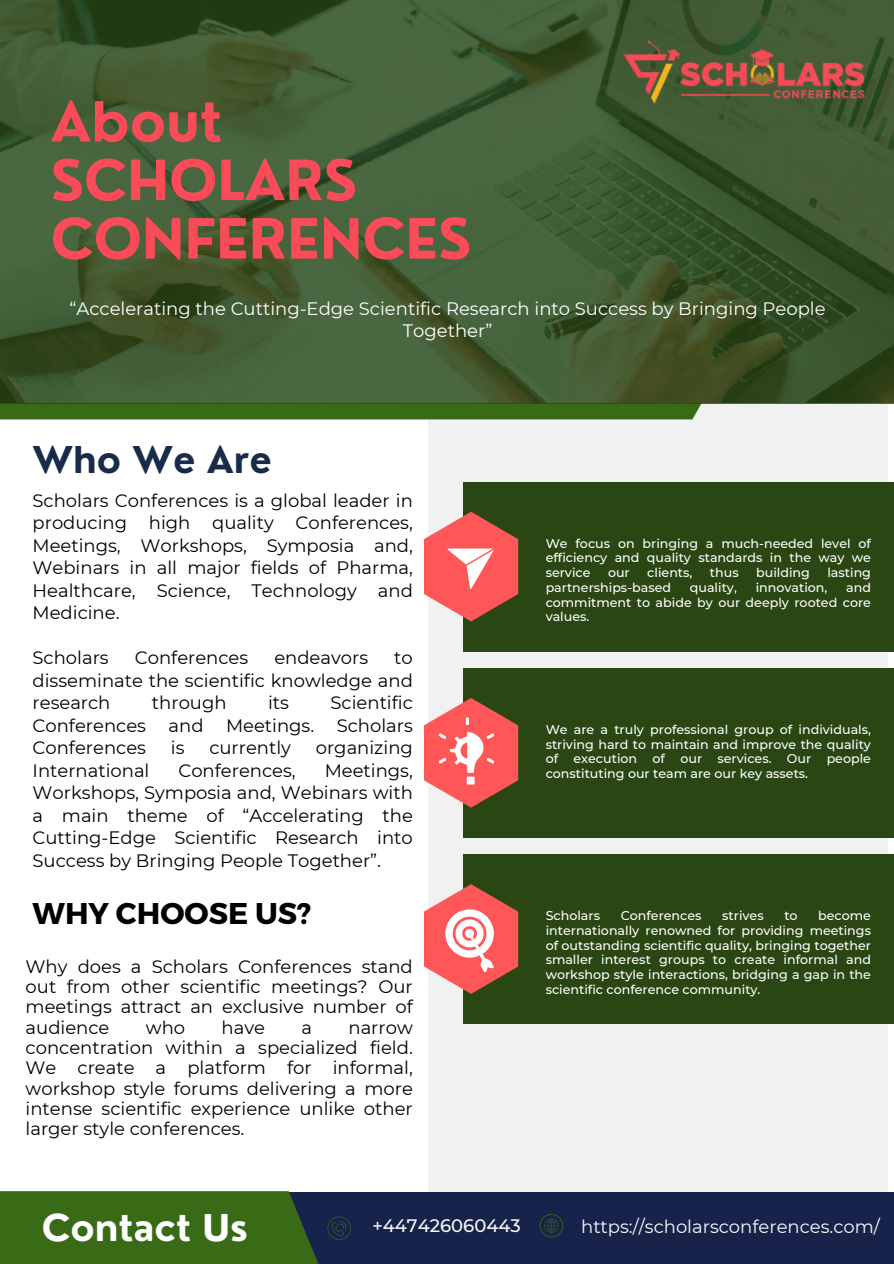
<style>
.page{position:relative;width:894px;height:1264px;background:#fff}
.page>*{position:absolute;margin:0;border:0;box-sizing:border-box;transform-origin:0 0}
.t1{font:700 54px/58.5px "Nourd";color:#fb4b58}
.t2{font:700 36px "Nourd";color:#fff}
.t3{font:700 36px "Nourd";color:#182b4b}
.t4{font:700 30px "Montserrat";color:#000}
.t5{font:18px/22.5px "Montserrat";color:#000;text-align:justify}
.t6{font:18px/22.5px "Montserrat";color:#fff;text-align:center}
.t7{font:18px "Montserrat";color:#fafafa}
.t8{font:500 18px "Montserrat";color:#fafafa}
.t9{font:500 12.6px/14.7px "Montserrat";color:#fff;text-align:justify}
</style>
<div class="page">
<div style="left:428px;top:0;width:459px;height:1191px;background:#f1f1f1"></div>
<div style="left:208px;top:1191px;width:685px;height:72px;background:#18234b"></div>
<svg style="left:0;top:1191px;width:452px;height:72px;fill:#396a15"></svg>
<svg style="left:539px;top:1214px;width:24px;height:23px"></svg>
<svg style="left:327px;top:1216px;width:24px;height:23px"></svg>
<svg style="left:0;top:403px;width:893px;height:16px;fill:#396a15"></svg>
<svg style="left:0;top:0;width:893px;height:403px;background:#405a33"></svg>
<img style="left:614px;top:32px;width:259px;height:81px">
<div style="left:463px;top:482px;width:430px;height:169px;background:#294613"></div>
<div style="left:463px;top:668px;width:430px;height:169px;background:#294613"></div>
<div style="left:463px;top:854px;width:430px;height:169px;background:#294613"></div>
<svg style="left:424px;top:512px;width:94px;height:109px"></svg>
<svg style="left:424px;top:884px;width:94px;height:109px"></svg>
<svg style="left:424px;top:698px;width:94px;height:109px"></svg>
<h1 class="t1" style="left:51px;top:92px;width:422px">About<br>SCHOLARS<br>CONFERENCES</h1>
<p class="t6" style="left:70px;top:297px;width:757px">“Accelerating the Cutting-Edge Scientific Research into Success by Bringing People<br>Together”</p>
<h2 class="t3" style="left:33px;top:437px;width:241px">Who We Are</h2>
<p class="t5" style="left:33px;top:489px;width:381px">Scholars Conferences is a global leader in producing high quality Conferences, Meetings, Workshops, Symposia and, Webinars in all major fields of Pharma, Healthcare, Science, Technology and Medicine.</p>
<p class="t5" style="left:33px;top:646px;width:78px">Scholars</p>
<p class="t5" style="left:135px;top:646px;width:115px">Conferences</p>
<p class="t5" style="left:274px;top:646px;width:95px">endeavors</p>
<p class="t5" style="left:33px;top:646px;width:381px;text-indent:361px">to disseminate the scientific knowledge and research</p>
<p class="t5" style="left:33px;top:691px;width:381px;text-indent:298px">Scientific Conferences and Meetings. Scholars Conferences</p>
<p class="t5" style="left:152px;top:691px;width:76px">through</p>
<p class="t5" style="left:268px;top:691px;width:22px">its</p>
<p class="t5" style="left:171px;top:736px;width:15px">is</p>
<p class="t5" style="left:209px;top:736px;width:83px">currently</p>
<p class="t5" style="left:316px;top:736px;width:98px">organizing</p>
<p class="t5" style="left:33px;top:759px;width:118px">International</p>
<p class="t5" style="left:178px;top:759px;width:119px">Conferences,</p>
<p class="t5" style="left:33px;top:759px;width:381px;text-indent:292px">Meetings, Workshops, Symposia and, Webinars with a main theme of “Accelerating the Cutting-Edge Scientific Research into Success by Bringing People Together”.</p>
<h3 class="t4" style="left:33px;top:893px;width:280px">WHY CHOOSE US?</h3>
<p class="t5" style="left:26px;top:956px;width:388px;line-height:20.2px">Why does a Scholars Conferences stand out from other scientific meetings? Our meetings attract an exclusive number of audience</p>
<p class="t5" style="left:146px;top:1016px;width:41px">who</p>
<p class="t5" style="left:221px;top:1016px;width:45px">have</p>
<p class="t5" style="left:301px;top:1016px;width:12px">a</p>
<p class="t5" style="left:26px;top:1017px;width:388px;line-height:20.2px;text-indent:323px">narrow concentration within a specialized field.<br>We create a platform for informal, workshop style forums delivering a more intense scientific experience unlike other larger style conferences.</p>
<p class="t9" style="left:545px;top:535px;width:327px">We focus on bringing a much-needed level of efficiency and quality standards in the way we service</p>
<p class="t9" style="left:608px;top:565px;width:23px">our</p>
<p class="t9" style="left:647px;top:565px;width:47px">clients,</p>
<p class="t9" style="left:709px;top:565px;width:30px">thus</p>
<p class="t9" style="left:756px;top:565px;width:55px">building</p>
<p class="t9" style="left:827px;top:565px;width:45px">lasting</p>
<p class="t9" style="left:545px;top:580px;width:127px">partnerships-based</p>
<p class="t9" style="left:689px;top:580px;width:48px">quality,</p>
<p class="t9" style="left:755px;top:580px;width:73px">innovation,</p>
<p class="t9" style="left:545px;top:580px;width:327px;text-indent:300px">and commitment to abide by our deeply rooted core values.</p>
<p class="t9" style="left:545px;top:722px;width:327px">We are a truly professional group of individuals, striving hard to maintain and improve the quality of execution of our services. Our people constituting our team are our key assets.</p>
<p class="t9" style="left:545px;top:908px;width:56px">Scholars</p>
<p class="t9" style="left:620px;top:908px;width:82px">Conferences</p>
<p class="t9" style="left:722px;top:908px;width:43px">strives</p>
<p class="t9" style="left:784px;top:908px;width:15px">to</p>
<p class="t9" style="left:545px;top:908px;width:327px;text-indent:272px">become internationally renowned for providing meetings of outstanding scientific quality, bringing together smaller interest groups to create informal and workshop style interactions, bridging a gap in the scientific conference community.</p>
<h2 class="t2" style="left:42px;top:1204px;width:208px">Contact Us</h2>
<p class="t8" style="left:372px;top:1213px;width:150px">+447426060443</p>
<p class="t7" style="left:581px;top:1215px;width:300px">https://scholarsconferences.com/</p>
</div>
